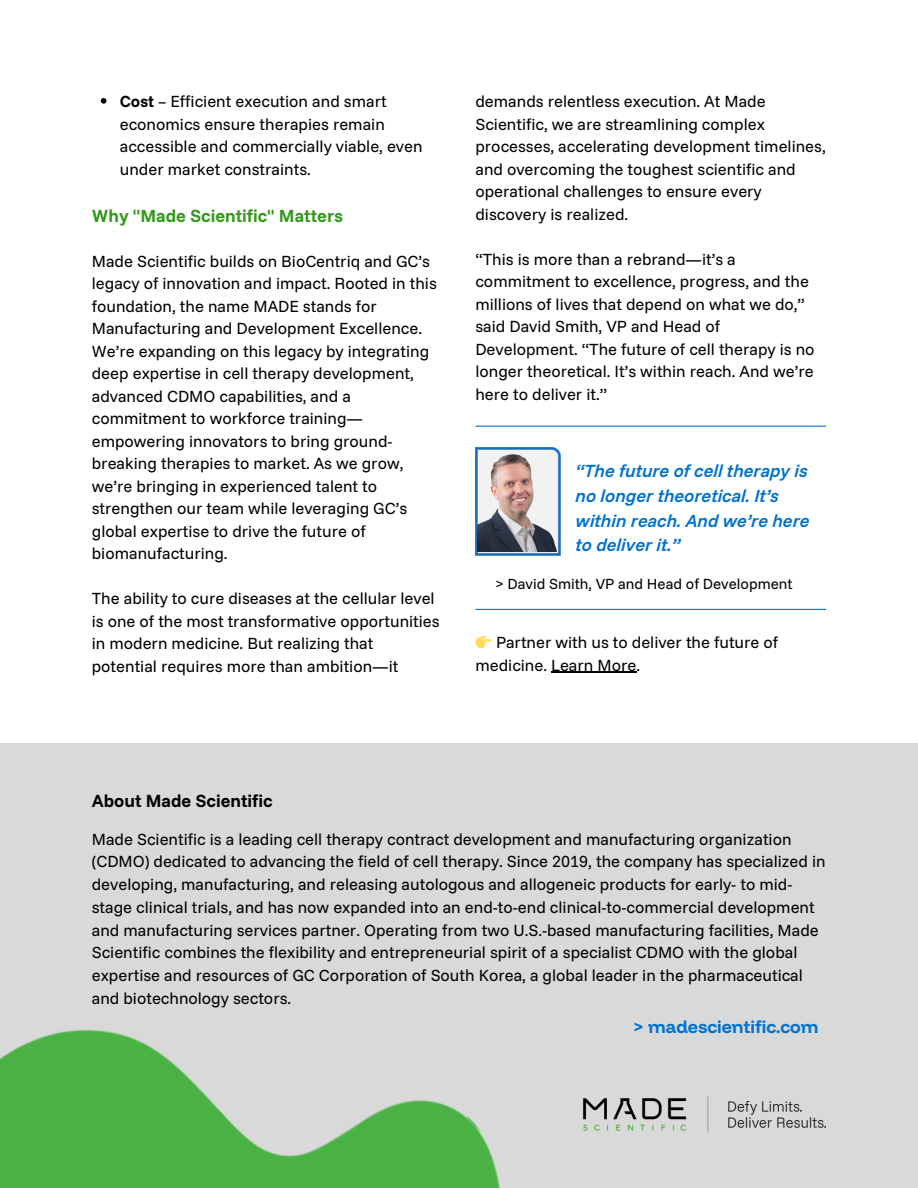
<style>
.page{position:relative;width:918px;height:1188px;background:#fff}
.page>*{position:absolute;margin:0;border:0;box-sizing:border-box;transform-origin:0 0}
.t1{font:italic 600 18px/24.8px "Funnel Sans";color:#0072ce}
.t2{font:700 18px "Funnel Sans";color:#33991b}
.t3{font:700 18px "Funnel Sans";color:#000}
.t4{font:700 18px "Funnel Display";color:#0072ce}
.t5{font:16.5px/22.5px "Funnel Sans";color:#000}
.t6{font:15px "Funnel Sans";color:#000}
.s1{font-weight:700}
</style>
<div class="page">
<div style="left:0;top:743px;width:917px;height:445px;background:#d9d9d9"></div>
<img style="left:0;top:1029px;width:500px;height:159px">
<img style="left:583px;top:1096px;width:243px;height:36px">
<hr style="left:551px;top:672px;width:85px;height:1px;background:#000">
<hr style="left:475px;top:426px;width:351px;height:1px;background:#0072ce">
<hr style="left:475px;top:609px;width:351px;height:1px;background:#0072ce">
<img style="left:475px;top:447px;width:86px;height:108px">
<img style="left:478px;top:447px;width:80px;height:105px">
<svg style="left:101px;top:98px;width:5px;height:6px"></svg>
<h2 class="t5" style="left:120px;top:90px;width:304px"><span class="s1">Cost</span> – Efficient execution and smart economics ensure therapies remain accessible and commercially viable, even under market constraints.</h2>
<h2 class="t2" style="left:92px;top:204px;width:253px">Why "Made Scientific" Matters</h2>
<h2 class="t5" style="left:92px;top:249px;width:347px">Made Scientific builds on BioCentriq and GC’s legacy of innovation and impact. Rooted in this foundation, the name MADE stands for Manufacturing and Development Excellence.<br>We’re expanding on this legacy by integrating deep expertise in cell therapy development, advanced CDMO capabilities, and a commitment to workforce training— empowering innovators to bring ground&shy;breaking therapies to market. As we grow, we’re bringing in experienced talent to strengthen our team while leveraging GC’s global expertise to drive the future of biomanufacturing.</h2>
<p class="t5" style="left:92px;top:587px;width:349px">The ability to cure diseases at the cellular level is one of the most transformative opportunities in modern medicine. But realizing that potential requires more than ambition—it</p>
<p class="t5" style="left:475px;top:90px;width:352px">demands relentless execution. At Made Scientific, we are streamlining complex processes, accelerating development timelines, and overcoming the toughest scientific and operational challenges to ensure every discovery is realized.</p>
<h1 class="t5" style="left:475px;top:247px;width:341px">“This is more than a rebrand—it’s a commitment to excellence, progress, and the millions of lives that depend on what we do,” said David Smith, VP and Head of Development. “The future of cell therapy is no longer theoretical. It’s within reach. And we’re here to deliver it.”</h1>
<p class="t1" style="left:576px;top:458px;width:235px">“The future of cell therapy is no longer theoretical. It’s within reach. And we’re here to deliver it.”</p>
<h2 class="t6" style="left:496px;top:574px;width:299px">&gt; David Smith, VP and Head of Development</h2>
<h2 class="t5" style="left:475px;top:631px;width:304px;text-indent:21px">Partner with us to deliver the future of medicine. Learn More.</h2>
<p class="t3" style="left:92px;top:789px;width:182px">About Made Scientific</p>
<p class="t5" style="left:92px;top:827px;width:735px">Made Scientific is a leading cell therapy contract development and manufacturing organization (CDMO) dedicated to advancing the field of cell therapy. Since 2019, the company has specialized in developing, manufacturing, and releasing autologous and allogeneic products for early- to mid&shy;stage clinical trials, and has now expanded into an end-to-end clinical-to-commercial development and manufacturing services partner. Operating from two U.S.-based manufacturing facilities, Made Scientific combines the flexibility and entrepreneurial spirit of a specialist CDMO with the global expertise and resources of GC Corporation of South Korea, a global leader in the pharmaceutical and biotechnology sectors.</p>
<h1 class="t4" style="left:633px;top:1015px;width:187px">&gt; madescientific.com</h1>
</div>
